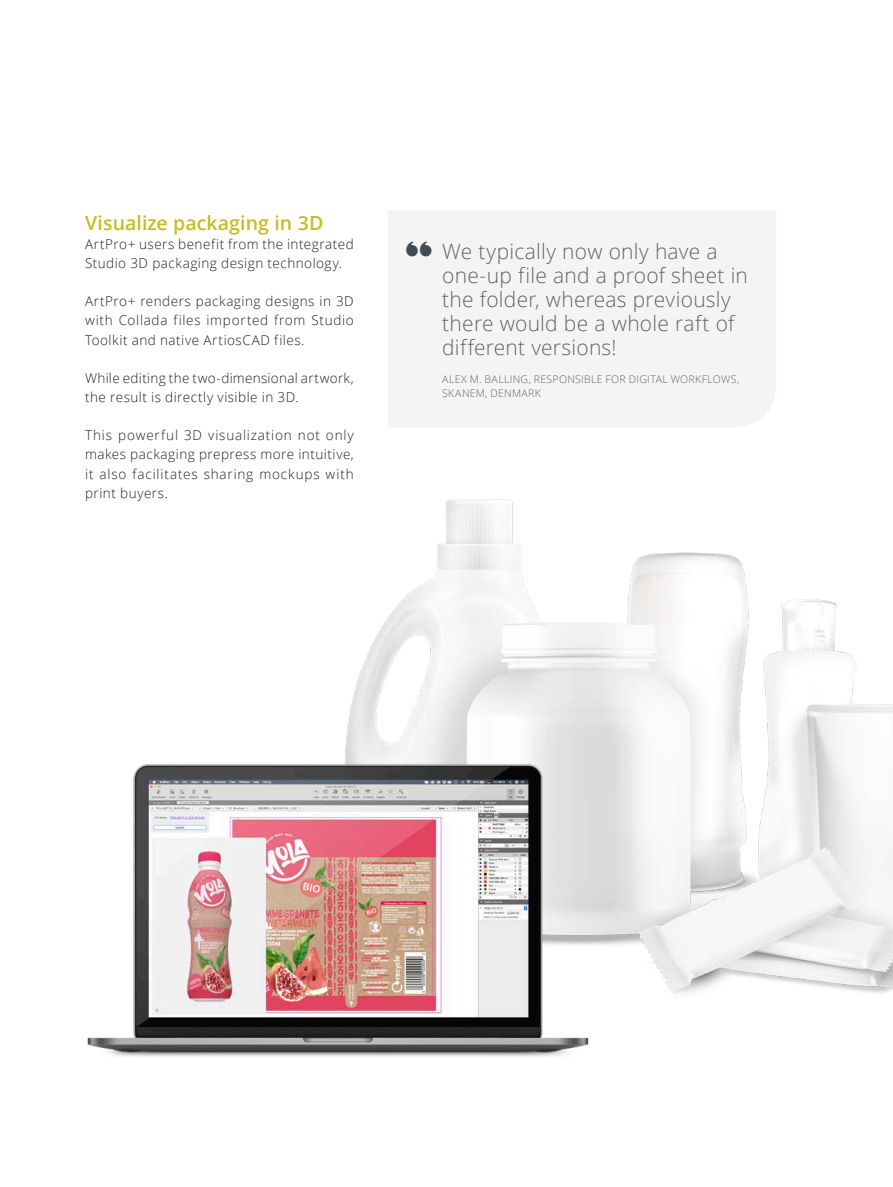
<style>
.page{position:relative;width:893px;height:1187px;background:#fff}
.page>*{position:absolute;margin:0;border:0;box-sizing:border-box;transform-origin:0 0}
.t1{font:300 21px/24px "Open Sans";letter-spacing:.01em;color:#636366}
.Heading_2{font:600 19.5px "Open Sans";letter-spacing:.005em;color:#c5bd22}
.Body_text_US{font:300 13.5px/19.2px "Open Sans";letter-spacing:.04em;color:#231f20}
.t2{font:300 10.5px/13.5px "Open Sans";letter-spacing:.035em;color:#636366}
</style>
<div class="page">
<img style="left:346px;top:499px;width:547px;height:495px">
<img style="left:87px;top:733px;width:528px;height:324px">
<div style="left:388px;top:211px;width:388px;height:216px;background:#f5f3f4"></div>
<svg style="left:406px;top:241px;width:25px;height:15px"></svg>
<p class="Heading_2" style="left:85px;top:209px;width:240px">Visualize packaging in 3D</p>
<p class="Body_text_US" style="left:85px;top:234px;width:270px">ArtPro+ users benefit from the integrated<br>Studio 3D packaging design technology.</p>
<p class="Body_text_US" style="left:85px;top:291px;width:270px;text-align:justify">ArtPro+ renders packaging designs in 3D with Collada files imported from Studio Toolkit and native ArtiosCAD files.</p>
<p class="Body_text_US" style="left:85px;top:368px;width:270px">While editing the two-dimensional artwork, the result is directly visible in 3D.</p>
<p class="Body_text_US" style="left:85px;top:425px;width:270px;text-align:justify">This powerful 3D visualization not only makes packaging prepress more intuitive, it also facilitates sharing mockups with print buyers.</p>
<p class="t1" style="left:442px;top:238px;width:307px">We typically now only have a one-up file and a proof sheet in the folder, whereas previously there would be a whole raft of different versions!</p>
<p class="t2" style="left:442px;top:372px;width:298px">ALEX M. BALLING, RESPONSIBLE FOR DIGITAL WORKFLOWS,<br>SKANEM, DENMARK</p>
</div>
